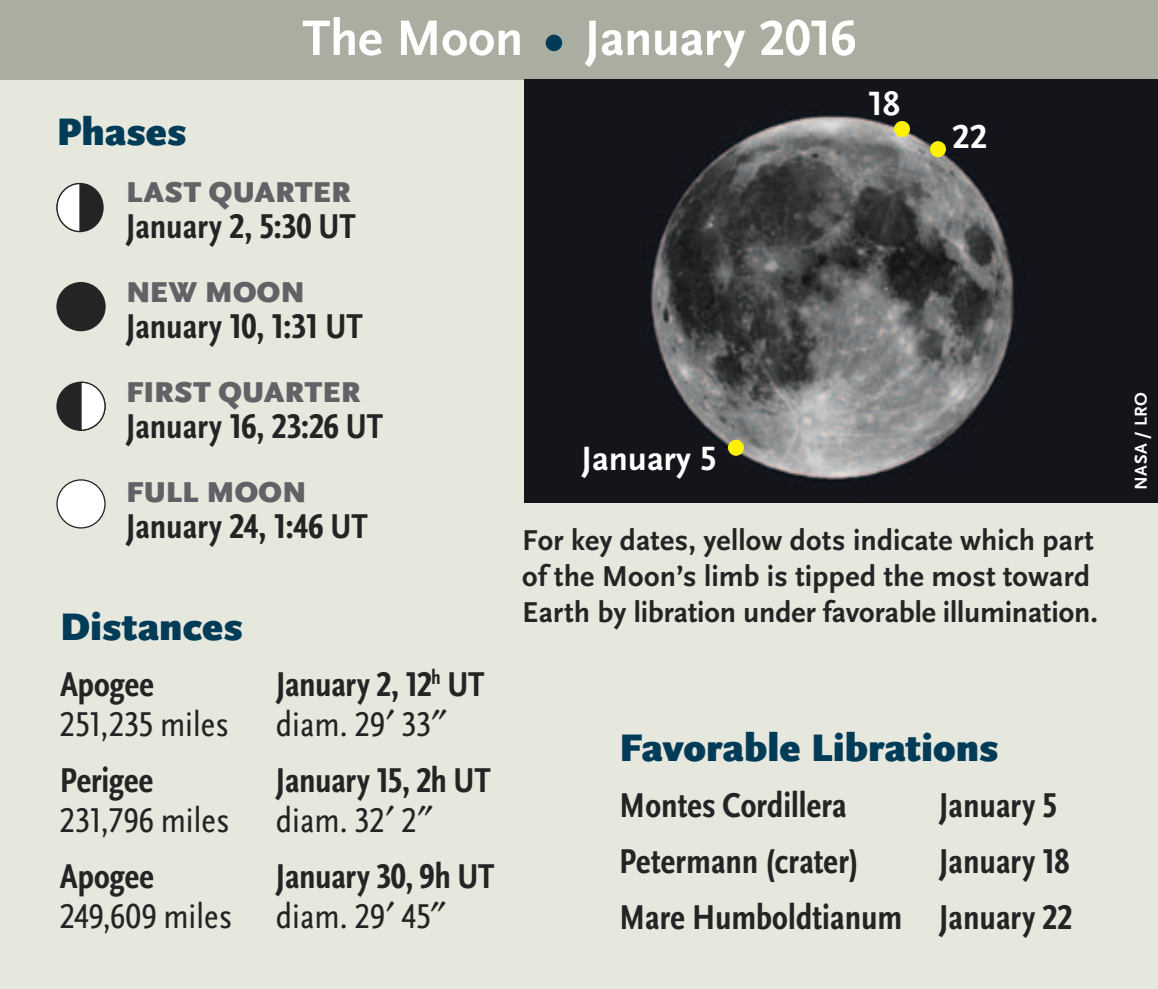
<style>
.page{position:relative;width:1158px;height:989px;background:#fff}
.page>*{position:absolute;margin:0;border:0;box-sizing:border-box;transform-origin:0 0}
.t1{font:700 52px "Scala Sans OT";letter-spacing:-.005em;color:#fff}
.t2{font:900 40px "Scala Sans OT";letter-spacing:.005em;color:#003b58}
.t3{font:700 condensed 36px/56px "Scala Sans OT";color:#242425;text-align:right}
.t4{font:condensed 36px "Scala Sans OT";color:#242425}
.t5{font:700 35.2px "Scala Sans OT";color:#fff}
.t6{font:700 30px/36px "Scala Sans OT";letter-spacing:.005em;color:#242425}
.t7{font:900 30px "Scala Sans OT";letter-spacing:.005em;color:#606265}
.t8{font:700 18px "Scala Sans OT";letter-spacing:.03em;color:#fff}
.s1{color:#003b58}
</style>
<div class="page">
<div style="left:0;top:3px;width:1158px;height:986px;background:#e6e7dd"></div>
<div style="left:0;top:0;width:1158px;height:80px;background:#aaaea1"></div>
<div style="left:57px;top:283px;width:48px;height:48px;background:#242425;border-radius:50%"></div>
<div style="left:56px;top:282px;width:50px;height:49px;border:1px solid #242425;border-radius:50%"></div>
<div style="left:57px;top:184px;width:46px;height:47px;background:#242425;border-radius:50%"></div>
<div style="left:56px;top:183px;width:48px;height:49px;border:1px solid #242425;border-radius:50%"></div>
<svg style="left:56px;top:182px;width:25px;height:51px"></svg>
<div style="left:57px;top:480px;width:48px;height:48px;background:#fff;border-radius:50%"></div>
<div style="left:56px;top:479px;width:50px;height:49px;border:1px solid #242425;border-radius:50%"></div>
<div style="left:57px;top:382px;width:48px;height:48px;background:#242425;border-radius:50%"></div>
<div style="left:56px;top:382px;width:50px;height:49px;border:1px solid #242425;border-radius:50%"></div>
<svg style="left:80px;top:381px;width:26px;height:50px"></svg>
<img style="left:524px;top:80px;width:634px;height:422px">
<div style="left:894px;top:121px;width:16px;height:16px;background:#fff100;border-radius:50%"></div>
<div style="left:930px;top:141px;width:16px;height:16px;background:#fff100;border-radius:50%"></div>
<div style="left:728px;top:440px;width:16px;height:16px;background:#fff100;border-radius:50%"></div>
<p class="t2" style="left:56px;top:109px;width:132px">PHASES</p>
<h1 class="t1" style="left:302px;top:9px;width:555px">The Moon <span class="s1">•</span> January 2016</h1>
<p class="t5" style="left:869px;top:83px;width:33px">18</p>
<p class="t5" style="left:952px;top:116px;width:37px">22</p>
<p class="t7" style="left:126px;top:175px;width:226px">LAST QUARTER</p>
<p class="t3" style="left:126px;top:199px;width:231px">January 2, 5:30 UT</p>
<p class="t7" style="left:126px;top:275px;width:174px">NEW MOON</p>
<p class="t3" style="left:126px;top:299px;width:238px">January 10, 1:31 UT</p>
<p class="t7" style="left:126px;top:375px;width:236px">FIRST QUARTER</p>
<p class="t3" style="left:126px;top:399px;width:259px">January 16, 23:26 UT</p>
<p class="t7" style="left:126px;top:475px;width:175px">FULL MOON</p>
<p class="t3" style="left:126px;top:499px;width:244px">January 24, 1:46 UT</p>
<p class="t2" style="left:60px;top:604px;width:184px">DISTANCES</p>
<p class="t3" style="left:60px;top:657px;width:95px">Apogee</p>
<p class="t3" style="left:276px;top:657px;width:210px">January 2, 12<sup>h</sup> UT</p>
<p class="t4" style="left:60px;top:704px;width:170px">251,235 miles</p>
<p class="t4" style="left:276px;top:704px;width:156px">diam. 29 33</p>
<p class="t3" style="left:60px;top:753px;width:95px">Perigee</p>
<p class="t3" style="left:276px;top:753px;width:216px">January 15, 2h UT</p>
<p class="t4" style="left:60px;top:800px;width:171px">231,796 miles</p>
<p class="t4" style="left:276px;top:800px;width:141px">diam. 32 2</p>
<p class="t3" style="left:60px;top:849px;width:95px">Apogee</p>
<p class="t3" style="left:276px;top:849px;width:220px">January 30, 9h UT</p>
<p class="t4" style="left:60px;top:896px;width:372px">249,609 miles diam. 29 45</p>
<p class="t5" style="left:581px;top:439px;width:137px">January 5</p>
<p class="t6" style="left:522px;top:523px;width:577px">For key dates, yellow dots indicate which part of the Moon’s limb is tipped the most toward<br>Earth by libration under favorable illumination.</p>
<p class="t2" style="left:619px;top:725px;width:381px">FAVORABLE LIBRATIONS</p>
<p class="t3" style="left:619px;top:778px;width:229px">Montes Cordillera</p>
<p class="t3" style="left:939px;top:778px;width:119px">January 5</p>
<p class="t3" style="left:619px;top:834px;width:241px">Petermann (crater)</p>
<p class="t3" style="left:619px;top:834px;width:454px">January 18<br>Mare Humboldtianum January 22</p>
<p class="t8" style="left:1131px;top:490px;width:100px;rotate:-90deg">NASA / LRO</p>
</div>
